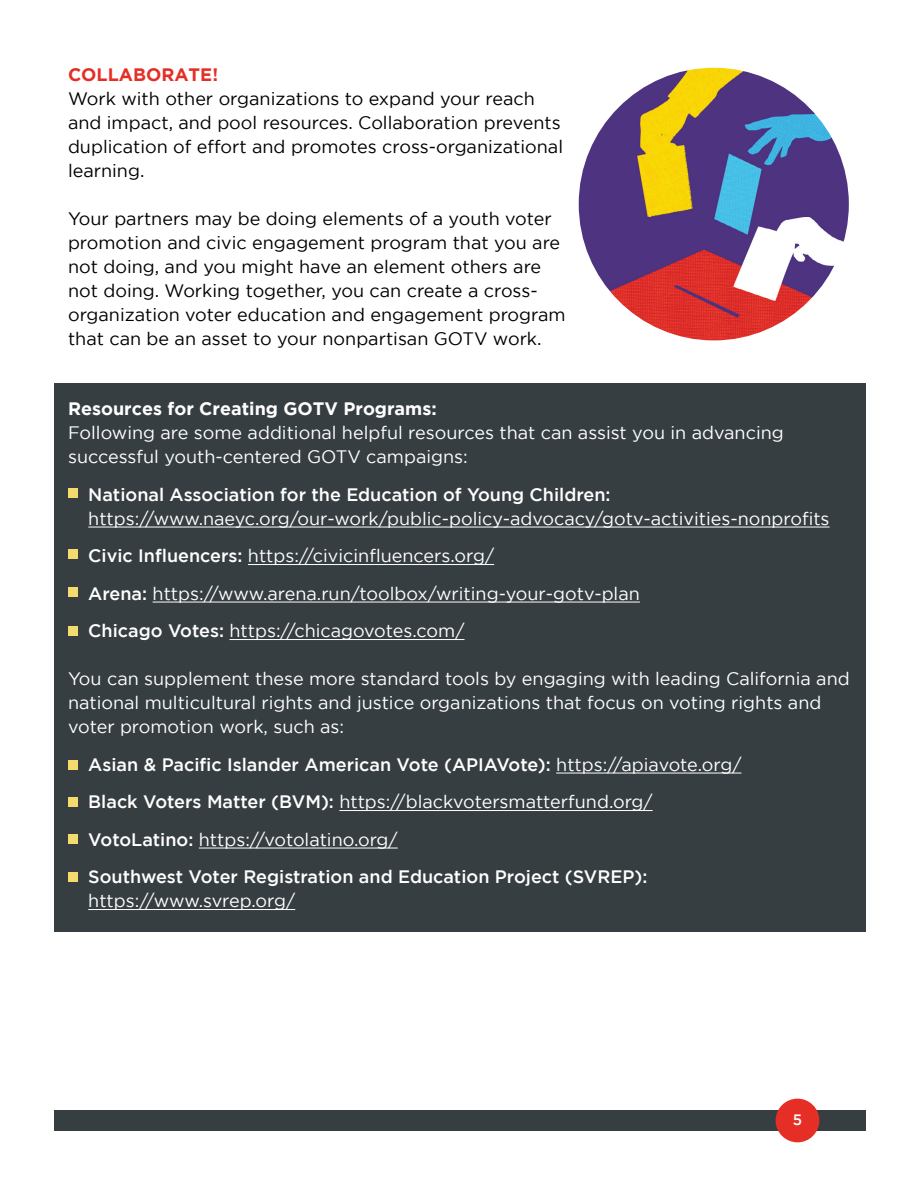
<style>
.page{position:relative;width:918px;height:1188px;background:#fff}
.page>*{position:absolute;margin:0;border:0;box-sizing:border-box;transform-origin:0 0}
.t1{font:18px/24px "Gotham";color:#fff}
.t2{font:18px/24px "Gotham";color:#000}
.t3{font:500 18px/37.5px "Gotham";color:#fff}
.t4{font:700 18px "Gotham";color:#fff}
.t5{font:700 18px "Gotham";color:#e52f26}
.t6{font:500 15px "Gotham";color:#fff}
.s1{font-weight:500}
.s2{font-weight:400}
</style>
<div class="page">
<div style="left:54px;top:1110px;width:811px;height:21px;background:#373e41"></div>
<div style="left:776px;top:1099px;width:43px;height:43px;background:#e52f26;border-radius:50%"></div>
<div style="left:54px;top:384px;width:811px;height:548px;background:#373e41"></div>
<div style="left:68px;top:488px;width:9px;height:10px;background:#f4db6e"></div>
<div style="left:68px;top:550px;width:9px;height:9px;background:#f4db6e"></div>
<div style="left:68px;top:587px;width:9px;height:9px;background:#f4db6e"></div>
<div style="left:68px;top:626px;width:9px;height:9px;background:#f4db6e"></div>
<div style="left:68px;top:760px;width:9px;height:9px;background:#f4db6e"></div>
<div style="left:68px;top:797px;width:9px;height:10px;background:#f4db6e"></div>
<div style="left:68px;top:835px;width:9px;height:9px;background:#f4db6e"></div>
<div style="left:68px;top:872px;width:9px;height:9px;background:#f4db6e"></div>
<img style="left:579px;top:68px;width:270px;height:272px">
<hr style="left:88px;top:527px;width:742px;height:1px;background:#fff">
<hr style="left:248px;top:564px;width:246px;height:1px;background:#fff">
<hr style="left:153px;top:602px;width:487px;height:1px;background:#fff">
<hr style="left:229px;top:639px;width:236px;height:1px;background:#fff">
<hr style="left:556px;top:773px;width:185px;height:1px;background:#fff">
<hr style="left:339px;top:810px;width:314px;height:1px;background:#fff">
<hr style="left:199px;top:848px;width:199px;height:1px;background:#fff">
<hr style="left:88px;top:909px;width:207px;height:1px;background:#fff">
<p class="t5" style="left:68px;top:64px;width:152px">COLLABORATE!</p>
<p class="t2" style="left:68px;top:86px;width:497px">Work with other organizations to expand your reach and impact, and pool resources. Collaboration prevents duplication of effort and promotes cross-organizational learning.</p>
<p class="t2" style="left:68px;top:206px;width:499px">Your partners may be doing elements of a youth voter promotion and civic engagement program that you are not doing, and you might have an element others are not doing. Working together, you can create a cross&shy;organization voter education and engagement program that can be an asset to your nonpartisan GOTV work.</p>
<p class="t4" style="left:68px;top:398px;width:370px">Resources for Creating GOTV Programs:</p>
<p class="t1" style="left:68px;top:420px;width:717px">Following are some additional helpful resources that can assist you in advancing successful youth-centered GOTV campaigns:</p>
<p class="t3" style="left:88px;top:475px;width:524px">National Association for the Education of Young Children:</p>
<p class="t1" style="left:88px;top:499px;width:743px;line-height:37.5px">https://www.naeyc.org/our-work/public-policy-advocacy/gotv-activities-nonprofits <span class="s1">Civic Influencers:</span> https://civicinfluencers.org/<br><span class="s1">Arena:</span> https://www.arena.run/toolbox/writing-your-gotv-plan<br><span class="s1">Chicago Votes:</span> https://chicagovotes.com/</p>
<p class="t1" style="left:68px;top:666px;width:783px">You can supplement these more standard tools by engaging with leading California and national multicultural rights and justice organizations that focus on voting rights and voter promotion work, such as:</p>
<p class="t3" style="left:88px;top:745px;width:655px">Asian &amp; Pacific Islander American Vote (APIAVote): <span class="s2">https://apiavote.org/ </span>Black Voters Matter (BVM): <span class="s2">https://blackvotersmatterfund.org/ </span>VotoLatino: <span class="s2">https://votolatino.org/<br></span>Southwest Voter Registration and Education Project (SVREP):</p>
<p class="t1" style="left:88px;top:888px;width:208px">https://www.svrep.org/</p>
<p class="t6" style="left:793px;top:1111px;width:11px">5</p>
</div>
